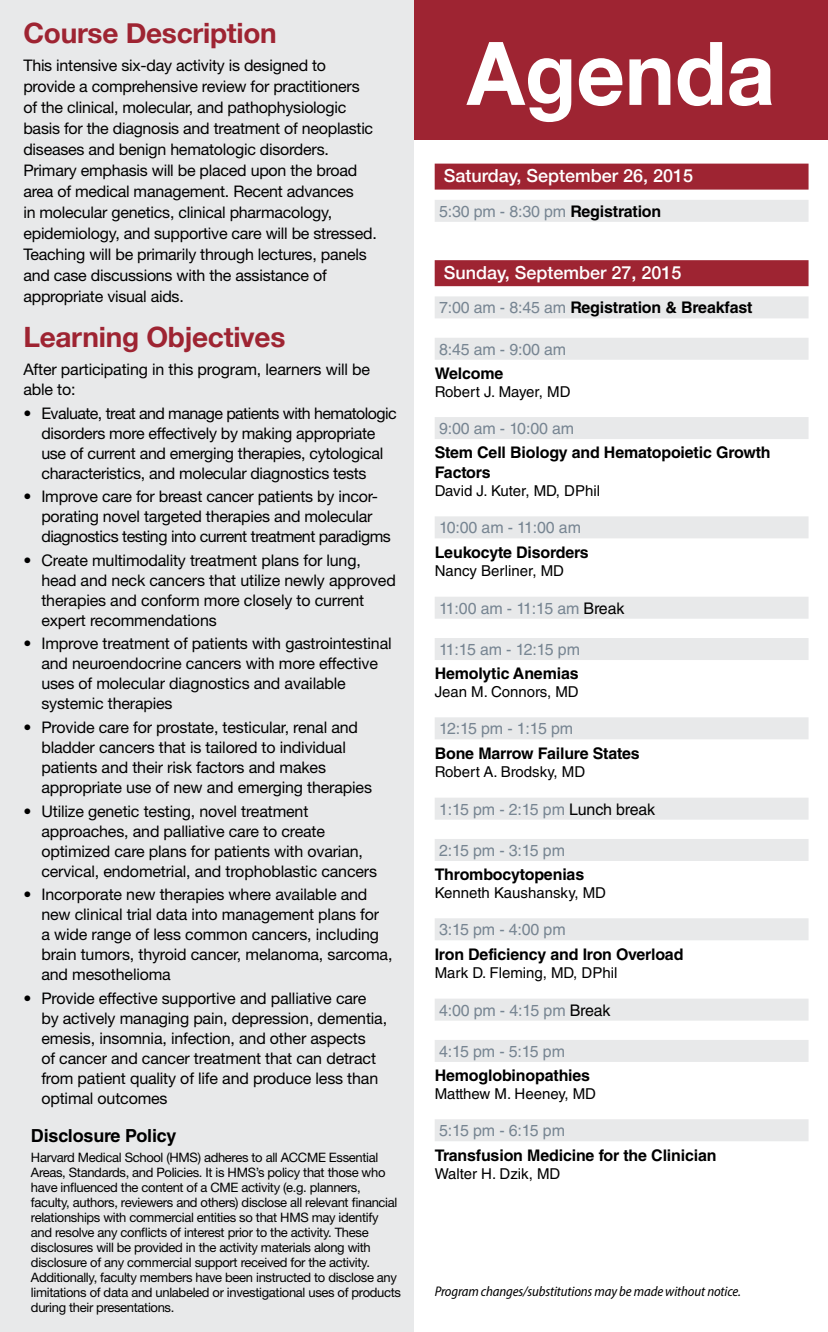
<style>
.page{position:relative;width:828px;height:1332px;background:#fff}
.page>*{position:absolute;margin:0;border:0;box-sizing:border-box;transform-origin:0 0}
.t1{font:700 88px "Helvetica Neue";color:#fff;scale:.96 1}
.t2{font:700 28px "Helvetica Neue";letter-spacing:-.01em;color:#9e2432}
.t3{font:500 18px "Helvetica Neue";color:#fff}
.t4{font:700 18px "Helvetica LT Std";letter-spacing:-.01em;color:#000}
.t5{font:16px/20px "Helvetica Neue LT Std";letter-spacing:-.01em;color:#000}
.t6{font:700 16px/20px "Helvetica LT Std";letter-spacing:-.01em;color:#000}
.t7{font:16px "Helvetica LT Std";letter-spacing:-.01em;color:#778592}
.t8{font:16px "Helvetica LT Std";letter-spacing:-.05em;color:#778592}
.t9{font:15px "Helvetica LT Std";color:#000}
.t10{font:italic semi-condensed 14px "Myriad Pro";letter-spacing:-.01em;color:#000}
.t11{font:13px/15px "Helvetica Neue LT Std";letter-spacing:-.025em;color:#000}
.s1{font-weight:700;color:#000}
.s2{font-weight:400;color:#778592}
.s3{color:#000}
</style>
<div class="page">
<div style="left:0;top:0;width:414px;height:1332px;background:#e8e9ea"></div>
<div style="left:435px;top:164px;width:374px;height:26px;background:#9e2432"></div>
<div style="left:435px;top:200px;width:374px;height:22px;background:#e8e9ea"></div>
<div style="left:435px;top:260px;width:374px;height:26px;background:#9e2432"></div>
<div style="left:435px;top:296px;width:374px;height:22px;background:#e8e9ea"></div>
<div style="left:435px;top:338px;width:374px;height:22px;background:#e8e9ea"></div>
<div style="left:435px;top:417px;width:374px;height:22px;background:#e8e9ea"></div>
<div style="left:435px;top:516px;width:374px;height:22px;background:#e8e9ea"></div>
<div style="left:435px;top:597px;width:374px;height:22px;background:#e8e9ea"></div>
<div style="left:435px;top:638px;width:374px;height:22px;background:#e8e9ea"></div>
<div style="left:435px;top:717px;width:374px;height:22px;background:#e8e9ea"></div>
<div style="left:435px;top:798px;width:374px;height:22px;background:#e8e9ea"></div>
<div style="left:435px;top:839px;width:374px;height:22px;background:#e8e9ea"></div>
<div style="left:435px;top:918px;width:374px;height:22px;background:#e8e9ea"></div>
<div style="left:435px;top:999px;width:374px;height:22px;background:#e8e9ea"></div>
<div style="left:435px;top:1040px;width:374px;height:22px;background:#e8e9ea"></div>
<div style="left:435px;top:1119px;width:374px;height:22px;background:#e8e9ea"></div>
<div style="left:414px;top:0;width:414px;height:139px;background:#9e2432"></div>
<h2 class="t2" style="left:23px;top:11px;width:255px">Course Description</h2>
<p class="t5" style="left:23px;top:55px;width:355px;line-height:21px">This intensive six-day activity is designed to provide a comprehensive review for practitioners of the clinical, molecular, and pathophysiologic basis for the diagnosis and treatment of neoplastic diseases and benign hematologic disorders.<br>Primary emphasis will be placed upon the broad area of medical management. Recent advances<br>in molecular genetics, clinical pharmacology, epidemiology, and supportive care will be stressed.<br>Teaching will be primarily through lectures, panels and case discussions with the assistance of appropriate visual aids.</p>
<h2 class="t2" style="left:23px;top:315px;width:263px">Learning Objectives</h2>
<p class="t5" style="left:23px;top:359px;width:348px">After participating in this program, learners will be able to:</p>
<p class="t5" style="left:41px;top:403px;width:357px;text-indent:-18px">• Evaluate, treat and manage patients with hematologic disorders more effectively by making appropriate use of current and emerging therapies, cytological characteristics, and molecular diagnostics tests</p>
<p class="t5" style="left:41px;top:486px;width:351px;text-indent:-18px">• Improve care for breast cancer patients by incor&shy;porating novel targeted therapies and molecular diagnostics testing into current treatment paradigms</p>
<p class="t5" style="left:41px;top:550px;width:356px;text-indent:-18px">• Create multimodality treatment plans for lung, head and neck cancers that utilize newly approved therapies and conform more closely to current expert recommendations</p>
<p class="t5" style="left:41px;top:633px;width:352px;text-indent:-18px">• Improve treatment of patients with gastrointestinal and neuroendocrine cancers with more effective uses of molecular diagnostics and available systemic therapies</p>
<p class="t5" style="left:41px;top:717px;width:332px;text-indent:-18px">• Provide care for prostate, testicular, renal and bladder cancers that is tailored to individual patients and their risk factors and makes appropriate use of new and emerging therapies</p>
<p class="t5" style="left:41px;top:801px;width:337px;text-indent:-18px">• Utilize genetic testing, novel treatment approaches, and palliative care to create optimized care plans for patients with ovarian, cervical, endometrial, and trophoblastic cancers</p>
<p class="t5" style="left:41px;top:884px;width:353px;text-indent:-18px">• Incorporate new therapies where available and new clinical trial data into management plans for<br>a wide range of less common cancers, including brain tumors, thyroid cancer, melanoma, sarcoma, and mesothelioma</p>
<p class="t5" style="left:41px;top:988px;width:347px;text-indent:-18px">• Provide effective supportive and palliative care by actively managing pain, depression, dementia, emesis, insomnia, infection, and other aspects<br>of cancer and cancer treatment that can detract from patient quality of life and produce less than optimal outcomes</p>
<p class="t4" style="left:31px;top:1125px;width:147px">Disclosure Policy</p>
<p class="t11" style="left:31px;top:1149px;width:372px">Harvard Medical School (HMS) adheres to all ACCME Essential Areas, Standards, and Policies. It is HMS’s policy that those who have influenced the content of a CME activity (e.g. planners, faculty, authors, reviewers and others) disclose all relevant financial relationships with commercial entities so that HMS may identify and resolve any conflicts of interest prior to the activity. These disclosures will be provided in the activity materials along with disclosure of any commercial support received for the activity.<br>Additionally, faculty members have been instructed to disclose any limitations of data and unlabeled or investigational uses of products during their presentations.</p>
<h1 class="t1" style="left:467px;top:4px;width:323px">Agenda</h1>
<p class="t3" style="left:444px;top:162px;width:251px">Saturday, September 26, 2015</p>
<p class="t7" style="left:439px;top:202px;width:224px">5:30 pm - 8:30 pm <span class="s1">Registration</span></p>
<p class="t3" style="left:444px;top:258px;width:239px">Sunday, September 27, 2015</p>
<p class="t6" style="left:439px;top:298px;width:315px"><span class="s2">7:00 am - 8:45 am</span> Registration &amp; Breakfast</p>
<p class="t7" style="left:439px;top:340px;width:129px">8:45 am - 9:00 am</p>
<p class="t6" style="left:435px;top:363px;width:70px">Welcome</p>
<p class="t9" style="left:435px;top:383px;width:137px">Robert J. Mayer, MD</p>
<p class="t7" style="left:439px;top:419px;width:137px">9:00 am - 10:00 am</p>
<p class="t6" style="left:435px;top:442px;width:338px">Stem Cell Biology and Hematopoietic Growth<br>Factors</p>
<p class="t9" style="left:435px;top:482px;width:167px">David J. Kuter, MD, DPhil</p>
<p class="t7" style="left:439px;top:518px;width:144px">10:00 am - 11:00 am</p>
<p class="t6" style="left:435px;top:542px;width:156px">Leukocyte Disorders</p>
<p class="t9" style="left:435px;top:562px;width:131px">Nancy Berliner, MD</p>
<p class="t7" style="left:439px;top:599px;width:187px">11:00 am - 11:15 am <span class="s3">Break</span></p>
<p class="t8" style="left:439px;top:640px;width:142px">11:15 am - 12:15 pm</p>
<p class="t6" style="left:435px;top:663px;width:145px">Hemolytic Anemias</p>
<p class="t9" style="left:435px;top:683px;width:146px">Jean M. Connors, MD</p>
<p class="t7" style="left:439px;top:719px;width:136px">12:15 pm - 1:15 pm</p>
<p class="t6" style="left:435px;top:743px;width:207px">Bone Marrow Failure States</p>
<p class="t9" style="left:435px;top:763px;width:152px">Robert A. Brodsky, MD</p>
<p class="t7" style="left:439px;top:800px;width:218px">1:15 pm - 2:15 pm <span class="s3">Lunch break</span></p>
<p class="t7" style="left:439px;top:841px;width:127px">2:15 pm - 3:15 pm</p>
<p class="t6" style="left:435px;top:864px;width:151px">Thrombocytopenias</p>
<p class="t9" style="left:435px;top:884px;width:173px">Kenneth Kaushansky, MD</p>
<p class="t7" style="left:439px;top:920px;width:128px">3:15 pm - 4:00 pm</p>
<p class="t6" style="left:435px;top:944px;width:250px">Iron Deficiency and Iron Overload</p>
<p class="t9" style="left:435px;top:964px;width:184px">Mark D. Fleming, MD, DPhil</p>
<p class="t7" style="left:439px;top:1001px;width:173px">4:00 pm - 4:15 pm <span class="s3">Break</span></p>
<p class="t7" style="left:439px;top:1042px;width:127px">4:15 pm - 5:15 pm</p>
<p class="t6" style="left:435px;top:1065px;width:157px">Hemoglobinopathies</p>
<p class="t9" style="left:435px;top:1085px;width:163px">Matthew M. Heeney, MD</p>
<p class="t7" style="left:439px;top:1121px;width:127px">5:15 pm - 6:15 pm</p>
<p class="t6" style="left:435px;top:1145px;width:283px">Transfusion Medicine for the Clinician</p>
<p class="t9" style="left:435px;top:1165px;width:127px">Walter H. Dzik, MD</p>
<p class="t10" style="left:435px;top:1283px;width:308px">Program changes/substitutions may be made without notice.</p>
</div>
